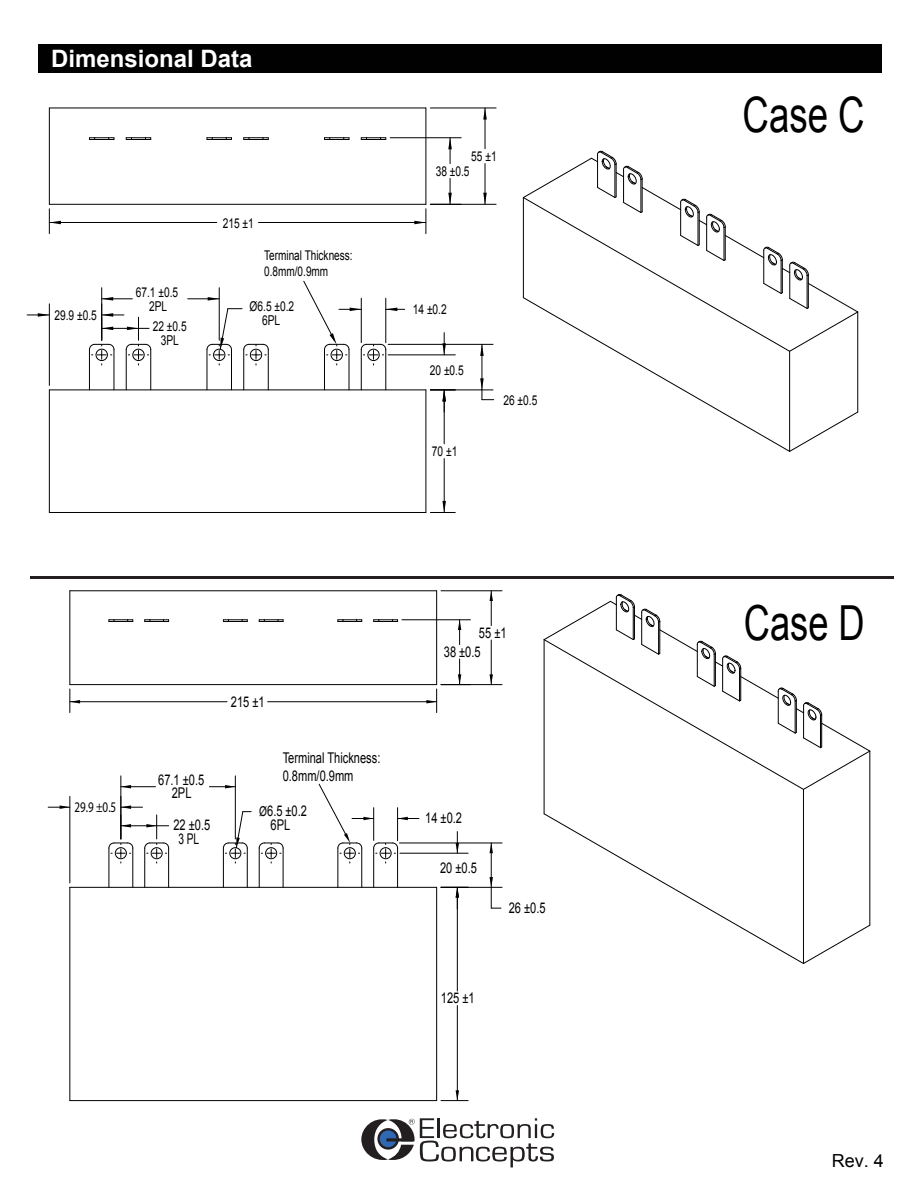
<style>
.page{position:relative;width:918px;height:1188px;background:#fff}
.page>*{position:absolute;margin:0;border:0;box-sizing:border-box;transform-origin:0 0}
.t1{font:48.9px "Arial";color:#000;scale:.75 1}
.t2{font:48.3px "Arial";color:#000;scale:.75 1}
.t3{font:700 24px "Arial";color:#fff}
.t4{font:18px "Arial";color:#010101}
.t5{font:14.85px/17.7px "Arial";color:#000;scale:.75 1}
.t6{font:14.85px "Myriad Pro";color:#000;scale:.75 1}
.t7{font:14.7px/14px "Arial";color:#000;text-align:center;scale:.75 1}
.t8{font:13.65px/14.2px "Arial";color:#000;text-align:center;scale:.75 1}
.t9{font:13.35px/16px "Arial";color:#000;scale:.75 1}
.s1{font-size:13.65px}
.s2{font-size:14.85px}
</style>
<div class="page">
<svg style="left:361px;top:1118px;width:193px;height:49px"></svg>
<hr style="left:30px;top:576px;width:864px;height:3px;background:#231f20">
<hr style="left:426px;top:390px;width:1px;height:122px;background:#000">
<hr style="left:49px;top:512px;width:377px;height:1px;background:#000">
<hr style="left:49px;top:390px;width:1px;height:122px;background:#000">
<hr style="left:49px;top:390px;width:377px;height:1px;background:#000">
<hr style="left:385px;top:350px;width:1px;height:40px;background:#000">
<hr style="left:361px;top:350px;width:1px;height:40px;background:#000">
<hr style="left:324px;top:350px;width:1px;height:40px;background:#000">
<hr style="left:349px;top:350px;width:1px;height:40px;background:#000">
<hr style="left:268px;top:350px;width:1px;height:40px;background:#000">
<hr style="left:243px;top:350px;width:1px;height:40px;background:#000">
<hr style="left:231px;top:350px;width:1px;height:40px;background:#000">
<hr style="left:207px;top:350px;width:1px;height:40px;background:#000">
<hr style="left:150px;top:350px;width:1px;height:40px;background:#000">
<hr style="left:126px;top:350px;width:1px;height:40px;background:#000">
<hr style="left:114px;top:350px;width:1px;height:40px;background:#000">
<hr style="left:89px;top:350px;width:1px;height:40px;background:#000">
<svg style="left:102px;top:297px;width:11px;height:4px"></svg>
<svg style="left:208px;top:297px;width:11px;height:4px"></svg>
<hr style="left:101px;top:288px;width:1px;height:52px;background:#000">
<hr style="left:219px;top:288px;width:1px;height:52px;background:#000">
<hr style="left:102px;top:299px;width:30px;height:1px;background:#000">
<hr style="left:188px;top:299px;width:31px;height:1px;background:#000">
<hr style="left:49px;top:304px;width:1px;height:81px;background:#000">
<svg style="left:27px;top:313px;width:22px;height:4px"></svg>
<hr style="left:388px;top:355px;width:67px;height:1px;background:#000">
<svg style="left:442px;top:333px;width:4px;height:22px"></svg>
<svg style="left:480px;top:345px;width:4px;height:11px"></svg>
<hr style="left:430px;top:390px;width:63px;height:1px;background:#000">
<hr style="left:388px;top:344px;width:105px;height:1px;background:#000">
<svg style="left:480px;top:378px;width:14px;height:22px"></svg>
<hr style="left:482px;top:344px;width:1px;height:46px;background:#000">
<svg style="left:430px;top:501px;width:25px;height:12px"></svg>
<svg style="left:430px;top:390px;width:25px;height:22px"></svg>
<hr style="left:444px;top:459px;width:1px;height:53px;background:#000">
<hr style="left:444px;top:390px;width:1px;height:54px;background:#000">
<svg style="left:303px;top:281px;width:102px;height:84px"></svg>
<svg style="left:206px;top:308px;width:63px;height:57px"></svg>
<svg style="left:89px;top:313px;width:63px;height:52px"></svg>
<svg style="left:243px;top:137px;width:26px;height:3px"></svg>
<svg style="left:207px;top:137px;width:25px;height:3px"></svg>
<svg style="left:89px;top:137px;width:26px;height:3px"></svg>
<svg style="left:126px;top:137px;width:25px;height:3px"></svg>
<svg style="left:361px;top:137px;width:25px;height:3px"></svg>
<svg style="left:324px;top:137px;width:26px;height:3px"></svg>
<hr style="left:426px;top:108px;width:1px;height:96px;background:#000">
<hr style="left:49px;top:204px;width:377px;height:1px;background:#000">
<hr style="left:49px;top:108px;width:377px;height:1px;background:#000">
<hr style="left:49px;top:108px;width:1px;height:96px;background:#000">
<svg style="left:49px;top:209px;width:12px;height:25px"></svg>
<svg style="left:414px;top:209px;width:13px;height:25px"></svg>
<hr style="left:49px;top:222px;width:168px;height:1px;background:#000">
<hr style="left:258px;top:222px;width:168px;height:1px;background:#000">
<svg style="left:483px;top:193px;width:4px;height:11px"></svg>
<svg style="left:483px;top:109px;width:4px;height:11px"></svg>
<hr style="left:430px;top:204px;width:66px;height:1px;background:#000">
<hr style="left:430px;top:108px;width:66px;height:1px;background:#000">
<hr style="left:485px;top:164px;width:1px;height:40px;background:#000">
<hr style="left:485px;top:108px;width:1px;height:41px;background:#000">
<hr style="left:390px;top:137px;width:71px;height:1px;background:#000">
<svg style="left:448px;top:138px;width:4px;height:26px"></svg>
<svg style="left:448px;top:178px;width:4px;height:26px"></svg>
<svg style="left:522px;top:150px;width:337px;height:302px"></svg>
<hr style="left:436px;top:887px;width:1px;height:214px;background:#000">
<hr style="left:70px;top:1100px;width:367px;height:1px;background:#000">
<hr style="left:69px;top:887px;width:1px;height:214px;background:#000">
<hr style="left:70px;top:887px;width:367px;height:1px;background:#000">
<hr style="left:397px;top:848px;width:1px;height:39px;background:#000">
<hr style="left:373px;top:848px;width:1px;height:39px;background:#000">
<hr style="left:361px;top:848px;width:1px;height:39px;background:#000">
<hr style="left:337px;top:848px;width:1px;height:39px;background:#000">
<hr style="left:283px;top:848px;width:1px;height:39px;background:#000">
<hr style="left:259px;top:848px;width:1px;height:39px;background:#000">
<hr style="left:247px;top:848px;width:1px;height:39px;background:#000">
<hr style="left:223px;top:848px;width:1px;height:39px;background:#000">
<hr style="left:168px;top:848px;width:1px;height:39px;background:#000">
<hr style="left:144px;top:848px;width:1px;height:39px;background:#000">
<hr style="left:132px;top:848px;width:1px;height:39px;background:#000">
<hr style="left:109px;top:848px;width:1px;height:39px;background:#000">
<hr style="left:121px;top:826px;width:36px;height:1px;background:#000">
<hr style="left:70px;top:796px;width:1px;height:87px;background:#000">
<svg style="left:48px;top:805px;width:22px;height:4px"></svg>
<svg style="left:122px;top:805px;width:21px;height:4px"></svg>
<svg style="left:441px;top:1090px;width:27px;height:11px"></svg>
<hr style="left:457px;top:887px;width:1px;height:104px;background:#000">
<hr style="left:457px;top:1005px;width:1px;height:96px;background:#000">
<hr style="left:400px;top:853px;width:68px;height:1px;background:#000">
<svg style="left:455px;top:888px;width:4px;height:21px"></svg>
<svg style="left:456px;top:832px;width:3px;height:21px"></svg>
<svg style="left:490px;top:844px;width:3px;height:9px"></svg>
<hr style="left:441px;top:887px;width:61px;height:1px;background:#000">
<hr style="left:399px;top:843px;width:103px;height:1px;background:#000">
<svg style="left:490px;top:877px;width:11px;height:32px"></svg>
<hr style="left:491px;top:843px;width:1px;height:44px;background:#000">
<svg style="left:122px;top:785px;width:9px;height:3px"></svg>
<hr style="left:121px;top:776px;width:1px;height:63px;background:#000">
<hr style="left:235px;top:776px;width:1px;height:63px;background:#000">
<hr style="left:121px;top:786px;width:34px;height:1px;background:#000">
<svg style="left:209px;top:785px;width:26px;height:3px"></svg>
<svg style="left:319px;top:784px;width:100px;height:79px"></svg>
<svg style="left:258px;top:842px;width:26px;height:21px"></svg>
<svg style="left:223px;top:811px;width:28px;height:52px"></svg>
<svg style="left:144px;top:815px;width:25px;height:48px"></svg>
<svg style="left:108px;top:815px;width:26px;height:48px"></svg>
<svg style="left:259px;top:619px;width:25px;height:3px"></svg>
<svg style="left:223px;top:619px;width:25px;height:3px"></svg>
<svg style="left:109px;top:619px;width:24px;height:3px"></svg>
<svg style="left:144px;top:619px;width:25px;height:3px"></svg>
<svg style="left:373px;top:619px;width:25px;height:3px"></svg>
<svg style="left:337px;top:619px;width:25px;height:3px"></svg>
<hr style="left:436px;top:591px;width:1px;height:94px;background:#000">
<hr style="left:70px;top:684px;width:367px;height:1px;background:#000">
<hr style="left:70px;top:590px;width:367px;height:1px;background:#000">
<hr style="left:69px;top:591px;width:1px;height:94px;background:#000">
<svg style="left:70px;top:689px;width:10px;height:24px"></svg>
<hr style="left:70px;top:701px;width:157px;height:1px;background:#000">
<hr style="left:268px;top:701px;width:169px;height:1px;background:#000">
<svg style="left:490px;top:592px;width:3px;height:9px"></svg>
<svg style="left:490px;top:674px;width:3px;height:10px"></svg>
<hr style="left:441px;top:591px;width:61px;height:1px;background:#000">
<hr style="left:441px;top:684px;width:61px;height:1px;background:#000">
<hr style="left:491px;top:591px;width:1px;height:35px;background:#000">
<hr style="left:491px;top:640px;width:1px;height:45px;background:#000">
<hr style="left:402px;top:620px;width:68px;height:1px;background:#000">
<svg style="left:426px;top:659px;width:44px;height:54px"></svg>
<svg style="left:458px;top:620px;width:3px;height:25px"></svg>
<hr style="left:803px;top:789px;width:1px;height:175px;background:#000">
<hr style="left:544px;top:640px;width:1px;height:174px;background:#000">
<hr style="left:869px;top:751px;width:1px;height:174px;background:#000">
<svg style="left:543px;top:813px;width:328px;height:151px"></svg>
<svg style="left:543px;top:594px;width:328px;height:196px"></svg>
<div style="left:38px;top:44px;width:843px;height:29px;background:#010101"></div>
<h3 class="t3" style="left:51px;top:43px;width:203px">Dimensional Data</h3>
<p class="t8" style="left:223px;top:216px;width:43px">215 ±1</p>
<p class="t9" style="left:264px;top:248px;width:119px">Terminal Thickness:<br>0.8mm/0.9mm</p>
<p class="t8" style="left:471px;top:149px;width:35px">55 ±1</p>
<p class="t8" style="left:436px;top:164px;width:47px">38 ±0.5</p>
<p class="t8" style="left:136px;top:285px;width:58px">67.1 ±0.5<br>2PL</p>
<p class="t8" style="left:54px;top:308px;width:58px">29.9 ±0.5</p>
<p class="t8" style="left:250px;top:299px;width:61px">Ø6.5 ±0.2<br>6PL</p>
<p class="t8" style="left:413px;top:303px;width:47px">14 ±0.2</p>
<p class="t8" style="left:153px;top:319px;width:47px">22 ±0.5<br>3PL</p>
<p class="t8" style="left:430px;top:364px;width:47px">20 ±0.5</p>
<p class="t8" style="left:432px;top:445px;width:35px">70 ±1</p>
<p class="t8" style="left:503px;top:393px;width:47px">26 ±0.5</p>
<p class="t6" style="left:74px;top:798px;width:57px">29.9 ±0.5</p>
<p class="t7" style="left:158px;top:773px;width:63px">67.1 ±0.5<br>2PL</p>
<p class="t7" style="left:173px;top:818px;width:51px">22 ±0.5<br>3 PL</p>
<p class="t7" style="left:231px;top:695px;width:47px">215 ±1</p>
<p class="t5" style="left:283px;top:749px;width:132px">Terminal Thickness:<br>0.8mm/0.9mm</p>
<p class="t7" style="left:259px;top:804px;width:65px"><span class="s1">Ø</span><span class="s2">6.5</span> ±0.2<br>6PL</p>
<p class="t7" style="left:444px;top:623px;width:85px;line-height:19px;text-align:left;text-indent:35px">55 ±1<br>38 ±0.5</p>
<p class="t7" style="left:425px;top:812px;width:51px">14 ±0.2</p>
<p class="t7" style="left:440px;top:861px;width:51px">20 ±0.5</p>
<p class="t7" style="left:441px;top:991px;width:47px">125 ±1</p>
<p class="t7" style="left:509px;top:901px;width:51px">26 ±0.5</p>
<h1 class="t1" style="left:743px;top:83px;width:164px">Case C</h1>
<h2 class="t2" style="left:744px;top:592px;width:163px">Case D</h2>
<h3 class="t4" style="left:832px;top:1149px;width:54px">Rev. 4</h3>
</div>
